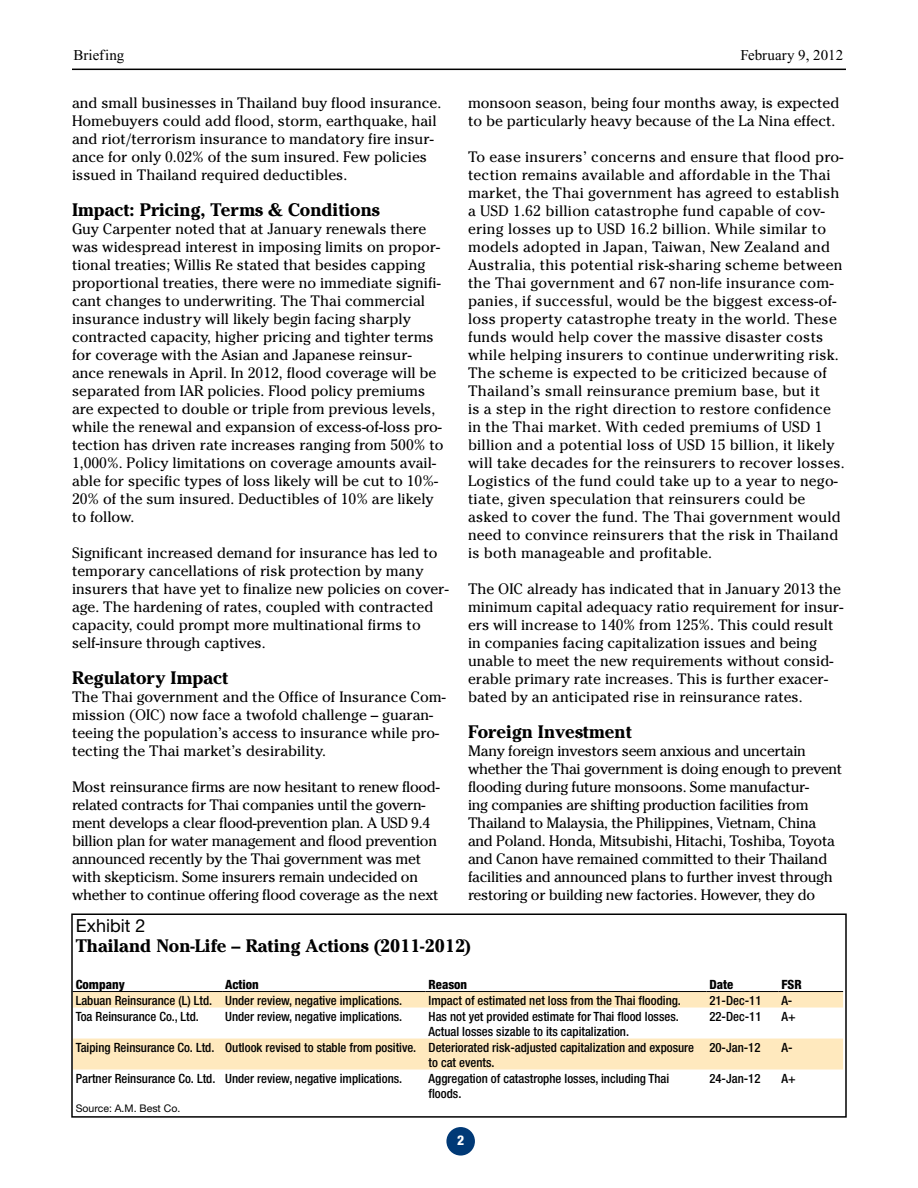
<style>
.page{position:relative;width:918px;height:1188px;background:#fff}
.page>*{position:absolute;margin:0;border:0;box-sizing:border-box;transform-origin:0 0}
.t1{font:700 18px "Cheltenham";color:#000}
.t2{font:18px "Helvetica Neue";color:#000}
.t3{font:15px/18px "Cheltenham";color:#000}
.t4{font:15px/18px "Cheltenham";letter-spacing:-.02em;color:#000}
.t5{font:15px "Times New Roman";color:#000}
.t6{font:800 condensed 13.5px "Helvetica Neue";color:#fff}
.t7{font:500 condensed 12.75px/15px "Helvetica Neue";color:#000}
.t8{font:800 condensed 12.75px "Helvetica Neue";color:#000}
.t9{font:10.5px "Helvetica Neue";color:#000}
</style>
<div class="page">
<hr style="left:72px;top:69px;width:774px;height:1px;background:#000">
<div style="left:446px;top:1127px;width:29px;height:29px;background:#003976;border-radius:50%"></div>
<svg style="left:74px;top:992px;width:769px;height:78px;fill:#ffe9be"></svg>
<hr style="left:73px;top:991px;width:149px;height:1px;background:#000">
<hr style="left:222px;top:991px;width:204px;height:1px;background:#000">
<hr style="left:426px;top:991px;width:280px;height:1px;background:#000">
<hr style="left:706px;top:991px;width:72px;height:1px;background:#000">
<hr style="left:778px;top:991px;width:65px;height:1px;background:#000">
<div style="left:71px;top:914px;width:776px;height:204px;border:2px solid #000"></div>
<p class="t5" style="left:74px;top:47px;width:52px">Briefing</p>
<p class="t5" style="left:741px;top:47px;width:104px">February 9, 2012</p>
<p class="t3" style="left:72px;top:94px;width:371px">and small businesses in Thailand buy flood insurance.<br>Homebuyers could add flood, storm, earthquake, hail and riot/terrorism insurance to mandatory fire insur&shy;ance for only 0.02% of the sum insured. Few policies issued in Thailand required deductibles.</p>
<p class="t1" style="left:72px;top:199px;width:309px">Impact: Pricing, Terms &amp; Conditions</p>
<p class="t3" style="left:72px;top:220px;width:373px">Guy Carpenter noted that at January renewals there was widespread interest in imposing limits on propor&shy;tional treaties; Willis Re stated that besides capping proportional treaties, there were no immediate signifi&shy;cant changes to underwriting. The Thai commercial insurance industry will likely begin facing sharply contracted capacity, higher pricing and tighter terms for coverage with the Asian and Japanese reinsur&shy;ance renewals in April. In 2012, flood coverage will be separated from IAR policies. Flood policy premiums are expected to double or triple from previous levels, while the renewal and expansion of excess-of-loss pro&shy;tection has driven rate increases ranging from 500% to 1,000%. Policy limitations on coverage amounts avail&shy;able for specific types of loss likely will be cut to 10%- 20% of the sum insured. Deductibles of 10% are likely to follow.</p>
<p class="t3" style="left:72px;top:544px;width:378px">Significant increased demand for insurance has led to temporary cancellations of risk protection by many insurers that have yet to finalize new policies on cover&shy;age. The hardening of rates, coupled with contracted capacity, could prompt more multinational firms to self-insure through captives.</p>
<p class="t1" style="left:72px;top:667px;width:158px">Regulatory Impact</p>
<p class="t3" style="left:72px;top:688px;width:375px">The Thai government and the Office of Insurance Com&shy;mission (OIC) now face a twofold challenge – guaran&shy;teeing the population’s access to insurance while pro&shy;tecting the Thai market’s desirability.</p>
<p class="t4" style="left:72px;top:778px;width:369px">Most reinsurance firms are now hesitant to renew flood&shy;related contracts for Thai companies until the govern&shy;ment develops a clear flood-prevention plan. A USD 9.4 billion plan for water management and flood prevention announced recently by the Thai government was met with skepticism. Some insurers remain undecided on whether to continue offering flood coverage as the next</p>
<p class="t3" style="left:468px;top:94px;width:373px">monsoon season, being four months away, is expected to be particularly heavy because of the La Nina effect.</p>
<p class="t3" style="left:468px;top:148px;width:378px">To ease insurers’ concerns and ensure that flood pro&shy;tection remains available and affordable in the Thai market, the Thai government has agreed to establish a USD 1.62 billion catastrophe fund capable of cov&shy;ering losses up to USD 16.2 billion. While similar to models adopted in Japan, Taiwan, New Zealand and Australia, this potential risk-sharing scheme between the Thai government and 67 non-life insurance com&shy;panies, if successful, would be the biggest excess-of&shy;loss property catastrophe treaty in the world. These funds would help cover the massive disaster costs while helping insurers to continue underwriting risk.<br>The scheme is expected to be criticized because of Thailand’s small reinsurance premium base, but it<br>is a step in the right direction to restore confidence in the Thai market. With ceded premiums of USD 1 billion and a potential loss of USD 15 billion, it likely will take decades for the reinsurers to recover losses.<br>Logistics of the fund could take up to a year to nego&shy;tiate, given speculation that reinsurers could be asked to cover the fund. The Thai government would need to convince reinsurers that the risk in Thailand is both manageable and profitable.</p>
<p class="t3" style="left:468px;top:580px;width:377px">The OIC already has indicated that in January 2013 the minimum capital adequacy ratio requirement for insur&shy;ers will increase to 140% from 125%. This could result in companies facing capitalization issues and being unable to meet the new requirements without consid&shy;erable primary rate increases. This is further exacer&shy;bated by an anticipated rise in reinsurance rates.</p>
<p class="t1" style="left:468px;top:721px;width:165px">Foreign Investment</p>
<p class="t4" style="left:468px;top:742px;width:376px">Many foreign investors seem anxious and uncertain whether the Thai government is doing enough to prevent flooding during future monsoons. Some manufactur-<br>ing companies are shifting production facilities from Thailand to Malaysia, the Philippines, Vietnam, China and Poland. Honda, Mitsubishi, Hitachi, Toshiba, Toyota and Canon have remained committed to their Thailand facilities and announced plans to further invest through restoring or building new factories. However, they do</p>
<p class="t2" style="left:76px;top:915px;width:71px">Exhibit 2</p>
<p class="t1" style="left:76px;top:935px;width:397px">Thailand Non-Life – Rating Actions (2011-2012)</p>
<p class="t8" style="left:76px;top:976px;width:51px">Company</p>
<p class="t8" style="left:225px;top:976px;width:35px">Action</p>
<p class="t8" style="left:429px;top:976px;width:40px">Reason</p>
<p class="t8" style="left:709px;top:976px;width:25px">Date</p>
<p class="t8" style="left:781px;top:976px;width:22px">FSR</p>
<p class="t7" style="left:76px;top:992px;width:328px">Labuan Reinsurance (L) Ltd. Under review, negative implications.</p>
<p class="t7" style="left:429px;top:992px;width:254px">Impact of estimated net loss from the Thai flooding.</p>
<p class="t7" style="left:709px;top:992px;width:54px">21-Dec-11</p>
<p class="t7" style="left:781px;top:992px;width:13px">A-</p>
<p class="t7" style="left:76px;top:1008px;width:125px">Toa Reinsurance Co., Ltd.</p>
<p class="t7" style="left:225px;top:1008px;width:179px">Under review, negative implications.</p>
<p class="t7" style="left:429px;top:1008px;width:252px">Has not yet provided estimate for Thai flood losses.<br>Actual losses sizable to its capitalization.</p>
<p class="t7" style="left:709px;top:1008px;width:54px">22-Dec-11</p>
<p class="t7" style="left:781px;top:1008px;width:16px">A+</p>
<p class="t7" style="left:429px;top:1039px;width:267px;text-indent:-353px">Taiping Reinsurance Co. Ltd. Outlook revised to stable from positive. Deteriorated risk-adjusted capitalization and exposure to cat events.</p>
<p class="t7" style="left:709px;top:1039px;width:53px">20-Jan-12</p>
<p class="t7" style="left:781px;top:1039px;width:13px">A-</p>
<p class="t7" style="left:76px;top:1070px;width:328px">Partner Reinsurance Co. Ltd. Under review, negative implications.</p>
<p class="t7" style="left:429px;top:1070px;width:242px">Aggregation of catastrophe losses, including Thai floods.</p>
<p class="t7" style="left:709px;top:1070px;width:53px">24-Jan-12</p>
<p class="t7" style="left:781px;top:1070px;width:16px">A+</p>
<p class="t9" style="left:76px;top:1102px;width:106px">Source: A.M. Best Co.</p>
<p class="t6" style="left:457px;top:1132px;width:9px">2</p>
</div>
